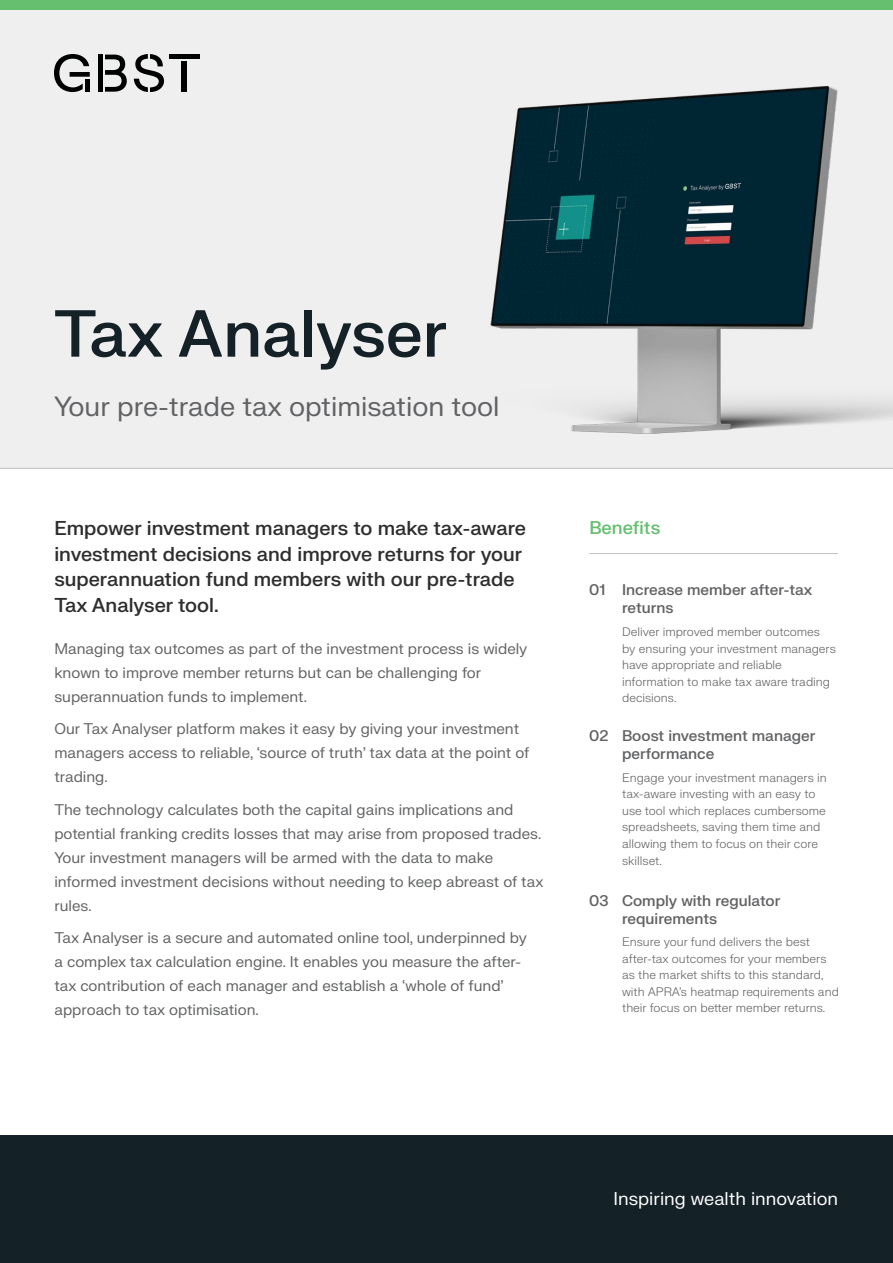
<style>
.page{position:relative;width:893px;height:1263px;background:#fff}
.page>*{position:absolute;margin:0;border:0;box-sizing:border-box;transform-origin:0 0}
.t1{font:500 64.5px "FK Grotesk Neue";color:#142127}
.t2{font:27px "FK Grotesk Neue";color:#616264}
.t3{font:500 19.5px/25.5px "FK Grotesk Neue";color:#2e2e2f}
.t4{font:18px "FK Grotesk Neue";color:#fff}
.t5{font:500 18px "FK Grotesk Neue";color:#65bf6f}
.t6{font:15px/24px "FK Grotesk Neue";color:#616264}
.t7{font:500 15px/18px "FK Grotesk Neue";color:#616264}
.t8{font:300 12px/16.5px "FK Grotesk Neue";color:#616264}
</style>
<div class="page">
<div style="left:0;top:0;width:893px;height:468px;background:#efeff0"></div>
<div style="left:0;top:0;width:893px;height:10px;background:#65bf6f"></div>
<hr style="left:169px;top:55px;width:30px;height:4px;background:#000101">
<div style="left:182px;top:61px;width:5px;height:31px;background:#000101"></div>
<svg style="left:134px;top:54px;width:30px;height:38px"></svg>
<svg style="left:105px;top:55px;width:22px;height:37px"></svg>
<div style="left:98px;top:55px;width:5px;height:37px;background:#000101"></div>
<svg style="left:54px;top:54px;width:36px;height:38px"></svg>
<img style="left:490px;top:86px;width:403px;height:348px">
<hr style="left:0;top:468px;width:893px;height:1px;background:#bec0c2">
<div style="left:0;top:1135px;width:893px;height:128px;background:#142127"></div>
<hr style="left:589px;top:553px;width:249px;height:1px;background:#bec0c2">
<h1 class="t1" style="left:54px;top:286px;width:395px">Tax Analyser</h1>
<h2 class="t2" style="left:54px;top:386px;width:447px">Your pre-trade tax optimisation tool</h2>
<h3 class="t3" style="left:54px;top:515px;width:473px">Empower investment managers to make tax-aware investment decisions and improve returns for your superannuation fund members with our pre-trade Tax Analyser tool.</h3>
<p class="t6" style="left:54px;top:636px;width:474px">Managing tax outcomes as part of the investment process is widely known to improve member returns but can be challenging for superannuation funds to implement.</p>
<p class="t6" style="left:54px;top:716px;width:477px">Our Tax Analyser platform makes it easy by giving your investment managers access to reliable, ‘source of truth’ tax data at the point of trading.</p>
<p class="t6" style="left:54px;top:797px;width:490px">The technology calculates both the capital gains implications and potential franking credits losses that may arise from proposed trades.<br>Your investment managers will be armed with the data to make informed investment decisions without needing to keep abreast of tax rules.</p>
<p class="t6" style="left:54px;top:925px;width:474px">Tax Analyser is a secure and automated online tool, underpinned by a complex tax calculation engine. It enables you measure the after&shy;tax contribution of each manager and establish a ‘whole of fund’ approach to tax optimisation.</p>
<p class="t5" style="left:589px;top:514px;width:73px">Benefits</p>
<p class="t7" style="left:622px;top:580px;width:192px;text-indent:-33px">01 Increase member after-tax returns</p>
<p class="t8" style="left:622px;top:623px;width:215px">Deliver improved member outcomes by ensuring your investment managers have appropriate and reliable information to make tax aware trading decisions.</p>
<p class="t7" style="left:622px;top:726px;width:195px;text-indent:-33px">02 Boost investment manager performance</p>
<p class="t8" style="left:622px;top:769px;width:206px">Engage your investment managers in tax-aware investing with an easy to use tool which replaces cumbersome spreadsheets, saving them time and allowing them to focus on their core skillset.</p>
<p class="t7" style="left:622px;top:891px;width:160px;text-indent:-33px">03 Comply with regulator requirements</p>
<p class="t8" style="left:622px;top:933px;width:218px">Ensure your fund delivers the best after-tax outcomes for your members as the market shifts to this standard, with APRA’s heatmap requirements and their focus on better member returns.</p>
<p class="t4" style="left:613px;top:1185px;width:226px">Inspiring wealth innovation</p>
</div>
